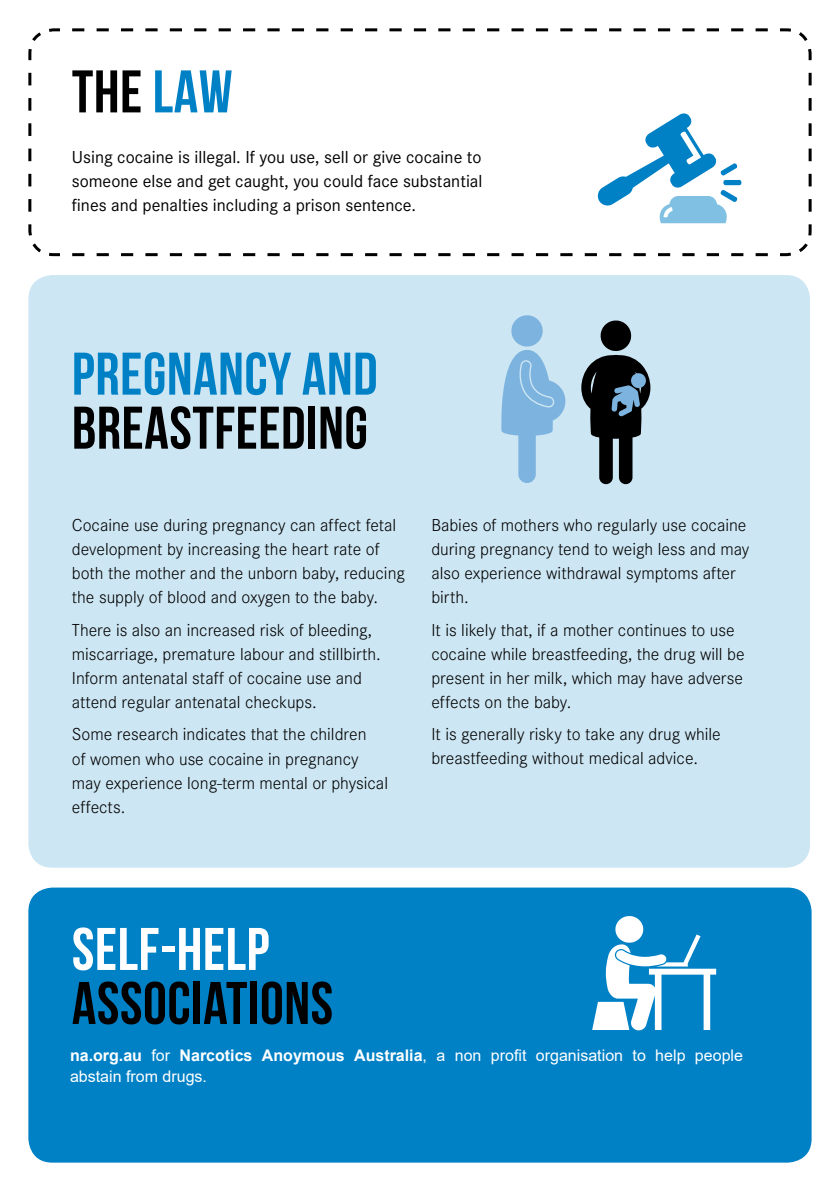
<style>
.page{position:relative;width:840px;height:1191px;background:#fff}
.page>*{position:absolute;margin:0;border:0;box-sizing:border-box;transform-origin:0 0}
.t1{font:700 60px "Bebas Neue";letter-spacing:.01em;color:#000}
.t2{font:700 60px "Bebas Neue";letter-spacing:.01em;color:#0081c6}
.t3{font:700 60px "Bebas Neue";letter-spacing:.01em;color:#fff}
.t4{font:300 18px/24px "Corporate S";color:#000}
.t5{font:18px/24px "Corporate S";color:#000;text-align:justify}
.t6{font:16px/21.4px "Arial";color:#fff}
.s1{color:#0081c6}
.s2{font-weight:700}
</style>
<div class="page">
<div style="left:28px;top:887px;width:783px;height:275px;background:#0081c6;border-radius:24px"></div>
<svg style="left:592px;top:916px;width:123px;height:114px"></svg>
<svg style="left:28px;top:28px;width:784px;height:229px"></svg>
<div style="left:28px;top:275px;width:781px;height:592px;background:#cde6f3;border-radius:24px"></div>
<svg style="left:501px;top:315px;width:64px;height:168px"></svg>
<svg style="left:581px;top:320px;width:69px;height:164px"></svg>
<svg style="left:596px;top:112px;width:141px;height:111px"></svg>
<div style="left:723px;top:180px;width:18px;height:5px;background:#0081c6;border-radius:2px"></div>
<h1 class="t1" style="left:72px;top:59px;width:162px">THE <span class="s1">LAW</span></h1>
<p class="t5" style="left:72px;top:145px;width:412px">Using cocaine is illegal. If you use, sell or give cocaine to someone else and get caught, you could face substantial fines and penalties including a prison sentence.</p>
<h1 class="t2" style="left:72px;top:341px;width:307px">PREGNANCY AND</h1>
<h1 class="t1" style="left:72px;top:395px;width:297px">BREASTFEEDING</h1>
<p class="t4" style="left:72px;top:513px;width:334px">Cocaine use during pregnancy can affect fetal development by increasing the heart rate of both the mother and the unborn baby, reducing the supply of blood and oxygen to the baby.</p>
<p class="t4" style="left:72px;top:618px;width:310px">There is also an increased risk of bleeding, miscarriage, premature labour and stillbirth.<br>Inform antenatal staff of cocaine use and attend regular antenatal checkups.</p>
<p class="t4" style="left:72px;top:722px;width:317px">Some research indicates that the children<br>of women who use cocaine in pregnancy may experience long-term mental or physical effects.</p>
<p class="t4" style="left:431px;top:513px;width:319px">Babies of mothers who regularly use cocaine during pregnancy tend to weigh less and may also experience withdrawal symptoms after birth.</p>
<p class="t4" style="left:431px;top:618px;width:314px">It is likely that, if a mother continues to use cocaine while breastfeeding, the drug will be present in her milk, which may have adverse effects on the baby.</p>
<p class="t4" style="left:431px;top:722px;width:291px">It is generally risky to take any drug while breastfeeding without medical advice.</p>
<h1 class="t3" style="left:72px;top:916px;width:199px">SELF-HELP</h1>
<h1 class="t1" style="left:72px;top:970px;width:262px">ASSOCIATIONS</h1>
<p class="t6" style="left:70px;top:1044px;width:674px"><span class="s2">na.org.au</span> for <span class="s2">Narcotics Anoymous Australia</span>, a non profit organisation to help people abstain from drugs.</p>
</div>
